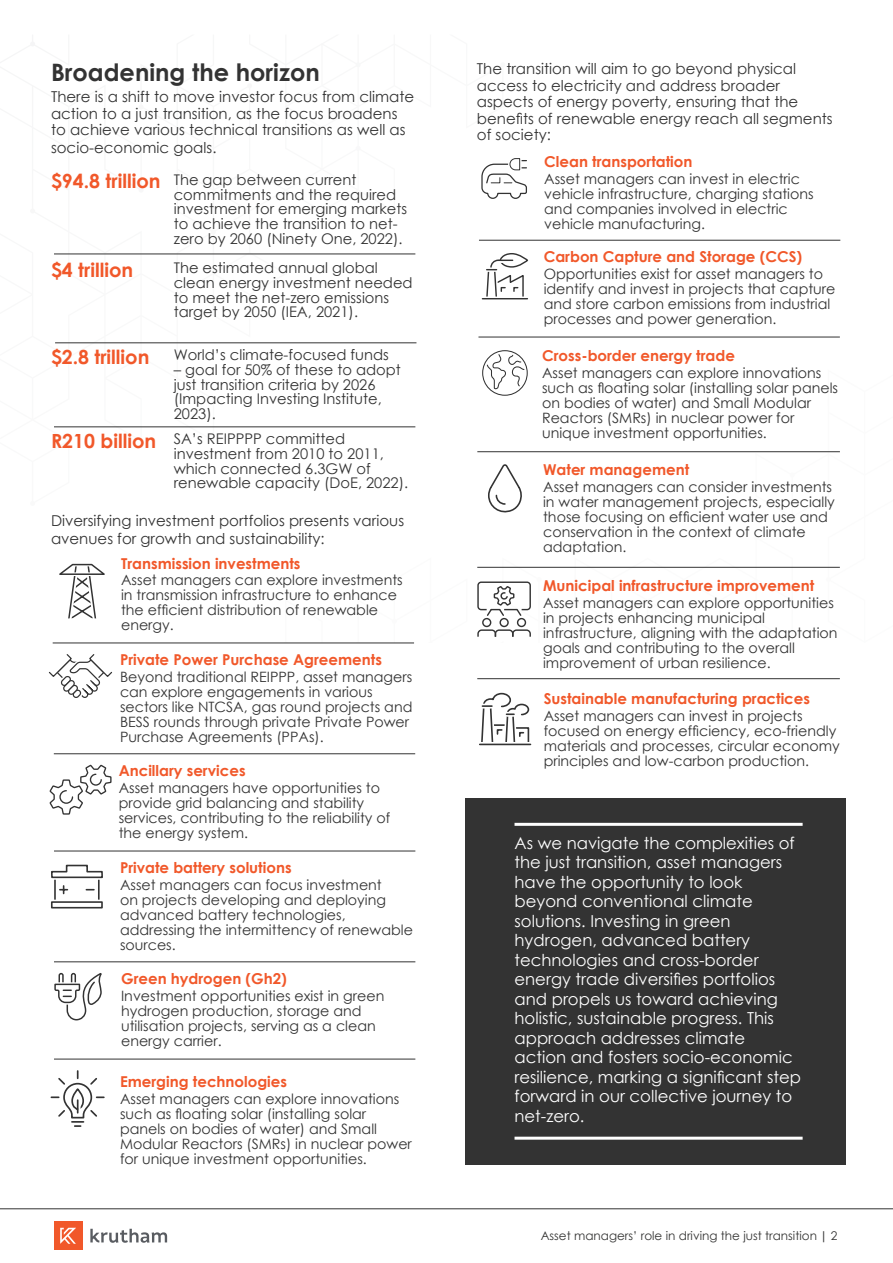
<style>
.page{position:relative;width:893px;height:1263px;background:#fff}
.page>*{position:absolute;margin:0;border:0;box-sizing:border-box;transform-origin:0 0}
.t1{font:700 24px "Century Gothic";color:#333}
.t2{font:700 19.5px "Century Gothic";color:#f1582a}
.t3{font:16.5px/19.5px "Century Gothic";color:#fff}
.t4{font:15px/16.5px "Century Gothic";color:#333}
.t5{font:700 15px "Century Gothic";color:#f1582a}
.t6{font:14.7px/14.7px "Century Gothic";color:#333}
.t7{font:14.25px/15px "Century Gothic";color:#333}
.t8{font:12px "Century Gothic";color:#343433}
.s1{font-weight:700}
</style>
<div class="page">
<div style="left:465px;top:798px;width:381px;height:366px;background:#333"></div>
<svg style="left:54px;top:239px;width:451px;height:214px"></svg>
<div style="left:54px;top:1221px;width:28px;height:29px;background:#f1582a"></div>
<svg style="left:60px;top:1228px;width:16px;height:16px"></svg>
<svg style="left:90px;top:1229px;width:77px;height:14px"></svg>
<svg style="left:48px;top:654px;width:64px;height:44px"></svg>
<hr style="left:53px;top:643px;width:361px;height:1px;background:#333">
<hr style="left:54px;top:753px;width:361px;height:1px;background:#333">
<svg style="left:49px;top:764px;width:63px;height:51px"></svg>
<hr style="left:0;top:1208px;width:893px;height:1px;background:#333">
<hr style="left:54px;top:961px;width:361px;height:1px;background:#333">
<svg style="left:59px;top:563px;width:46px;height:55px"></svg>
<svg style="left:51px;top:864px;width:52px;height:45px"></svg>
<hr style="left:54px;top:880px;width:2px;height:20px;background:#333">
<hr style="left:98px;top:880px;width:2px;height:20px;background:#333">
<svg style="left:54px;top:972px;width:48px;height:49px"></svg>
<hr style="left:54px;top:1059px;width:361px;height:1px;background:#333">
<svg style="left:50px;top:1070px;width:55px;height:57px"></svg>
<hr style="left:479px;top:240px;width:361px;height:1px;background:#333">
<hr style="left:478px;top:337px;width:362px;height:1px;background:#333">
<svg style="left:481px;top:158px;width:46px;height:41px"></svg>
<svg style="left:481px;top:252px;width:48px;height:51px"></svg>
<hr style="left:477px;top:451px;width:363px;height:1px;background:#333">
<svg style="left:488px;top:464px;width:34px;height:49px"></svg>
<hr style="left:54px;top:851px;width:361px;height:1px;background:#333">
<hr style="left:54px;top:254px;width:361px;height:1px;background:#333">
<hr style="left:55px;top:343px;width:361px;height:1px;background:#333">
<hr style="left:54px;top:427px;width:361px;height:1px;background:#333">
<hr style="left:477px;top:567px;width:363px;height:1px;background:#333">
<hr style="left:477px;top:678px;width:363px;height:1px;background:#333">
<svg style="left:481px;top:692px;width:49px;height:50px"></svg>
<svg style="left:480px;top:743px;width:50px;height:3px"></svg>
<hr style="left:480px;top:744px;width:50px;height:1px;background:#333">
<svg style="left:468px;top:344px;width:60px;height:92px"></svg>
<div style="left:499px;top:618px;width:10px;height:9px;border:1px solid #333;border-radius:50%"></div>
<div style="left:482px;top:618px;width:9px;height:9px;border:1px solid #333;border-radius:50%"></div>
<div style="left:517px;top:618px;width:9px;height:9px;border:1px solid #333;border-radius:50%"></div>
<svg style="left:477px;top:629px;width:54px;height:8px"></svg>
<div style="left:477px;top:581px;width:54px;height:29px;border:1px solid #333;border-radius:3px"></div>
<svg style="left:486px;top:581px;width:37px;height:35px"></svg>
<hr style="left:514px;top:823px;width:289px;height:3px;background:#fff">
<hr style="left:514px;top:1137px;width:289px;height:3px;background:#fff">
<h1 class="t1" style="left:51px;top:54px;width:270px">Broadening the horizon</h1>
<p class="t4" style="left:51px;top:88px;width:365px">There is a shift to move investor focus from climate action to a just transition, as the focus broadens to achieve various technical transitions as well as</p>
<p class="t4" style="left:51px;top:139px;width:167px">socio-economic goals.</p>
<h2 class="t2" style="left:51px;top:167px;width:111px">$94.8 trillion</h2>
<p class="t6" style="left:174px;top:172px;width:235px">The gap between current commitments and the required investment for emerging markets to achieve the transition to net&shy;zero by 2060 (Ninety One, 2022).</p>
<p class="t6" style="left:174px;top:260px;width:240px">The estimated annual global clean energy investment needed to meet the net-zero emissions target by 2050 (IEA, 2021).</p>
<p class="t6" style="left:174px;top:347px;width:217px">World’s climate-focused funds</p>
<p class="t6" style="left:174px;top:362px;width:229px">– goal for 50% of these to adopt just transition criteria by 2026 (Impacting Investing Institute,<br>2023).</p>
<p class="t6" style="left:174px;top:431px;width:236px">SA’s REIPPPP committed investment from 2010 to 2011, which connected 6.3GW of renewable capacity (DoE, 2022).</p>
<h2 class="t2" style="left:51px;top:255px;width:84px">$4 trillion</h2>
<h2 class="t2" style="left:51px;top:342px;width:100px">$2.8 trillion</h2>
<h2 class="t2" style="left:51px;top:426px;width:107px">R210 billion</h2>
<p class="t4" style="left:51px;top:511px;width:355px;line-height:18px">Diversifying investment portfolios presents various avenues for growth and sustainability:</p>
<p class="t5" style="left:121px;top:552px;width:181px">Transmission investments</p>
<p class="t7" style="left:121px;top:572px;width:283px">Asset managers can explore investments in transmission infrastructure to enhance the efficient distribution of renewable energy.</p>
<p class="t5" style="left:120px;top:648px;width:263px">Private Power Purchase Agreements</p>
<p class="t7" style="left:120px;top:669px;width:294px">Beyond traditional REIPPP, asset managers can explore engagements in various sectors like NTCSA, gas round projects and BESS rounds through private Private Power Purchase Agreements (PPAs).</p>
<p class="t5" style="left:119px;top:759px;width:128px">Ancillary services</p>
<p class="t7" style="left:119px;top:780px;width:273px">Asset managers have opportunities to provide grid balancing and stability services, contributing to the reliability of the energy system.</p>
<p class="t5" style="left:120px;top:856px;width:173px">Private battery solutions</p>
<p class="t7" style="left:120px;top:877px;width:294px">Asset managers can focus investment<br>on projects developing and deploying advanced battery technologies, addressing the intermittency of renewable sources.</p>
<p class="t5" style="left:121px;top:967px;width:167px">Green hydrogen (Gh2)</p>
<p class="t7" style="left:121px;top:988px;width:265px">Investment opportunities exist in green hydrogen production, storage and utilisation projects, serving as a clean energy carrier.</p>
<p class="t5" style="left:120px;top:1070px;width:169px">Emerging technologies</p>
<p class="t7" style="left:120px;top:1091px;width:293px">Asset managers can explore innovations such as floating solar (installing solar panels on bodies of water) and Small Modular Reactors (SMRs) in nuclear power for unique investment opportunities.</p>
<p class="t4" style="left:477px;top:60px;width:357px">The transition will aim to go beyond physical access to electricity and address broader aspects of energy poverty, ensuring that the benefits of renewable energy reach all segments of society:</p>
<p class="t5" style="left:544px;top:150px;width:150px">Clean transportation</p>
<p class="t7" style="left:544px;top:171px;width:271px">Asset managers can invest in electric vehicle infrastructure, charging stations and companies involved in electric vehicle manufacturing.</p>
<p class="t5" style="left:544px;top:245px;width:260px">Carbon Capture and Storage (CCS)</p>
<p class="t7" style="left:544px;top:266px;width:293px">Opportunities exist for asset managers to identify and invest in projects that capture and store carbon emissions from industrial processes and power generation.</p>
<p class="t5" style="left:542px;top:345px;width:194px">Cross-border energy trade</p>
<p class="t7" style="left:542px;top:365px;width:297px">Asset managers can explore innovations such as floating solar (installing solar panels on bodies of water) and Small Modular Reactors (SMRs) in nuclear power for unique investment opportunities.</p>
<p class="t5" style="left:543px;top:459px;width:148px">Water management</p>
<p class="t7" style="left:543px;top:479px;width:293px">Asset managers can consider investments in water management projects, especially those focusing on efficient water use and conservation in the context of climate adaptation.</p>
<p class="t5" style="left:543px;top:574px;width:273px">Municipal infrastructure improvement</p>
<p class="t7" style="left:543px;top:595px;width:296px">Asset managers can explore opportunities in projects enhancing municipal infrastructure, aligning with the adaptation goals and contributing to the overall improvement of urban resilience.</p>
<p class="t5" style="left:544px;top:687px;width:268px">Sustainable manufacturing practices</p>
<p class="t7" style="left:544px;top:708px;width:298px">Asset managers can invest in projects focused on energy efficiency, eco-friendly materials and processes, circular economy principles and low-carbon production.</p>
<p class="t3" style="left:514px;top:833px;width:288px">As we navigate the complexities of the just transition, asset managers have the opportunity to look beyond conventional climate solutions. Investing in green hydrogen, advanced battery technologies and cross-border energy trade diversifies portfolios and propels us toward achieving holistic, sustainable progress. This approach addresses climate<br>action and fosters socio-economic resilience, marking a significant step forward in our collective journey to net-zero.</p>
<p class="t8" style="left:541px;top:1227px;width:298px">Asset managers’ role in driving the just transition <span class="s1">|</span> 2</p>
</div>
